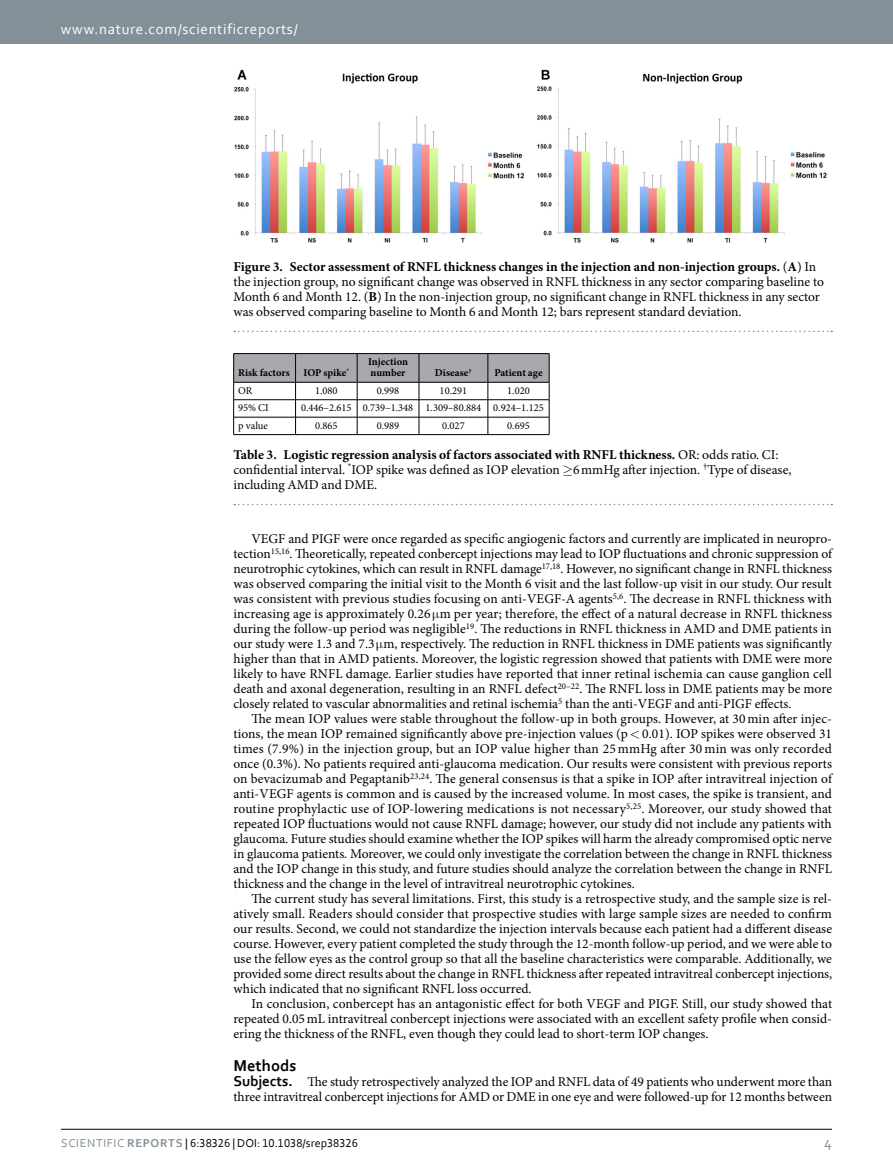
<style>
.page{position:relative;width:893px;height:1174px;background:#fff}
.page>*{position:absolute;margin:0;border:0;box-sizing:border-box;transform-origin:0 0}
.t1{font:700 16.5px "Corbel";color:#000}
.t2{font:15px "Corbel";letter-spacing:.045em;color:#fff}
.t3{font:15px "Corbel";color:#839097}
.t4{font:13.5px/15px "Minion Pro";letter-spacing:-.005em;color:#000;text-align:justify}
.t5{font:12px "Corbel";color:#000}
.t6{font:10.5px "Minion Pro";color:#000}
.t7{font:700 10.5px/11.2px "Minion Pro";color:#000}
.s1{font-weight:700}
.s2{font-family:"Corbel";font-weight:700;font-size:15px}
.s3{color:#839097}
.s4{font-weight:700;color:#839097}
</style>
<div class="page">
<div style="left:0;top:0;width:893px;height:43px;background:#839097"></div>
<hr style="left:61px;top:1129px;width:771px;height:1px;background:#000">
<img style="left:234px;top:70px;width:593px;height:173px">
<svg style="left:234px;top:331px;width:598px;height:1px"></svg>
<svg style="left:234px;top:504px;width:598px;height:1px"></svg>
<hr style="left:233px;top:434px;width:63px;height:1px;background:#000">
<hr style="left:296px;top:434px;width:61px;height:1px;background:#000">
<hr style="left:357px;top:434px;width:62px;height:1px;background:#000">
<hr style="left:419px;top:434px;width:69px;height:1px;background:#000">
<svg style="left:233px;top:353px;width:317px;height:81px"></svg>
<hr style="left:488px;top:434px;width:61px;height:1px;background:#000">
<p class="t2" style="left:61px;top:19px;width:238px">www.nature.com/scientificreports/</p>
<p class="t4" style="left:233px;top:260px;width:592px;text-align:left"><span class="s1">Figure 3. Sector assessment of RNFL thickness changes in the injection and non-injection groups.</span> (<span class="s1">A</span>) In the injection group, no significant change was observed in RNFL thickness in any sector comparing baseline to Month 6 and Month 12. (<span class="s1">B</span>) In the non-injection group, no significant change in RNFL thickness in any sector was observed comparing baseline to Month 6 and Month 12; bars represent standard deviation.</p>
<p class="t7" style="left:238px;top:367px;width:53px">Risk factors</p>
<p class="t7" style="left:304px;top:367px;width:47px">IOP spike<sup>*</sup></p>
<p class="t7" style="left:368px;top:356px;width:41px">Injection number</p>
<p class="t7" style="left:435px;top:367px;width:38px">Disease<sup>†</sup></p>
<p class="t7" style="left:494px;top:367px;width:50px">Patient age</p>
<p class="t6" style="left:238px;top:383px;width:16px">OR</p>
<p class="t6" style="left:315px;top:383px;width:24px">1.080</p>
<p class="t6" style="left:377px;top:383px;width:24px">0.998</p>
<p class="t6" style="left:440px;top:383px;width:29px">10.291</p>
<p class="t6" style="left:507px;top:383px;width:24px">1.020</p>
<p class="t6" style="left:238px;top:401px;width:32px">95% CI</p>
<p class="t6" style="left:301px;top:401px;width:244px">0.446–2.615 0.739–1.348 1.309–80.884 0.924–1.125</p>
<p class="t6" style="left:238px;top:418px;width:31px">p value</p>
<p class="t6" style="left:315px;top:418px;width:24px">0.865</p>
<p class="t6" style="left:377px;top:418px;width:24px">0.989</p>
<p class="t6" style="left:442px;top:418px;width:24px">0.027</p>
<p class="t6" style="left:507px;top:418px;width:24px">0.695</p>
<p class="t4" style="left:233px;top:447px;width:559px;text-align:left"><span class="s1">Table 3. Logistic regression analysis of factors associated with RNFL thickness.</span> OR: odds ratio. CI: confidential interval. <sup>*</sup>IOP spike was defined as IOP elevation ≥6mmHg after injection. <sup>†</sup>Type of disease, including AMD and DME.</p>
<p class="t4" style="left:233px;top:531px;width:600px;text-indent:18px">VEGF and PIGF were once regarded as specific angiogenic factors and currently are implicated in neuropro&shy;tection<sup>15,16</sup>. Theoretically, repeated conbercept injections may lead to IOP fluctuations and chronic suppression of neurotrophic cytokines, which can result in RNFL damage<sup>17,18</sup>. However, no significant change in RNFL thickness was observed comparing the initial visit to the Month 6 visit and the last follow-up visit in our study. Our result was consistent with previous studies focusing on anti-VEGF-A agents<sup>5,6</sup>. The decrease in RNFL thickness with increasing age is approximately 0.26 m per year; therefore, the effect of a natural decrease in RNFL thickness during the follow-up period was negligible<sup>19</sup>. The reductions in RNFL thickness in AMD and DME patients in our study were 1.3 and 7.3 m, respectively. The reduction in RNFL thickness in DME patients was significantly higher than that in AMD patients. Moreover, the logistic regression showed that patients with DME were more likely to have RNFL damage. Earlier studies have reported that inner retinal ischemia can cause ganglion cell death and axonal degeneration, resulting in an RNFL defect<sup>20–22</sup>. The RNFL loss in DME patients may be more closely related to vascular abnormalities and retinal ischemia<sup>5</sup> than the anti-VEGF and anti-PIGF effects.</p>
<p class="t4" style="left:233px;top:711px;width:600px;text-indent:18px">The mean IOP values were stable throughout the follow-up in both groups. However, at 30 min after injec&shy;tions, the mean IOP remained significantly above pre-injection values (p 0.01). IOP spikes were observed 31 times (7.9%) in the injection group, but an IOP value higher than 25 mmHg after 30 min was only recorded once (0.3%). No patients required anti-glaucoma medication. Our results were consistent with previous reports on bevacizumab and Pegaptanib<sup>23,24</sup>. The general consensus is that a spike in IOP after intravitreal injection of anti-VEGF agents is common and is caused by the increased volume. In most cases, the spike is transient, and routine prophylactic use of IOP-lowering medications is not necessary<sup>5,25</sup>. Moreover, our study showed that repeated IOP fluctuations would not cause RNFL damage; however, our study did not include any patients with glaucoma. Future studies should examine whether the IOP spikes will harm the already compromised optic nerve in glaucoma patients. Moreover, we could only investigate the correlation between the change in RNFL thickness and the IOP change in this study, and future studies should analyze the correlation between the change in RNFL thickness and the change in the level of intravitreal neurotrophic cytokines.</p>
<p class="t4" style="left:233px;top:891px;width:600px;text-indent:18px">The current study has several limitations. First, this study is a retrospective study, and the sample size is rel&shy;atively small. Readers should consider that prospective studies with large sample sizes are needed to confirm our results. Second, we could not standardize the injection intervals because each patient had a different disease course. However, every patient completed the study through the 12-month follow-up period, and we were able to use the fellow eyes as the control group so that all the baseline characteristics were comparable. Additionally, we provided some direct results about the change in RNFL thickness after repeated intravitreal conbercept injections, which indicated that no significant RNFL loss occurred.</p>
<p class="t4" style="left:233px;top:996px;width:600px;text-indent:18px">In conclusion, conbercept has an antagonistic effect for both VEGF and PIGF. Still, our study showed that repeated 0.05mL intravitreal conbercept injections were associated with an excellent safety profile when consid&shy;ering the thickness of the RNFL, even though they could lead to short-term IOP changes.</p>
<p class="t1" style="left:233px;top:1055px;width:64px">Methods</p>
<p class="t4" style="left:233px;top:1074px;width:600px"><span class="s2">Subjects.</span> The study retrospectively analyzed the IOP and RNFL data of 49 patients who underwent more than three intravitreal conbercept injections for AMD or DME in one eye and were followed-up for 12 months between</p>
<p class="t5" style="left:61px;top:1135px;width:298px"><span class="s3">Scientific</span> <span class="s4">Reports</span> | 6:38326 | DOI: 10.1038/srep38326</p>
<p class="t3" style="left:824px;top:1132px;width:9px">4</p>
</div>
